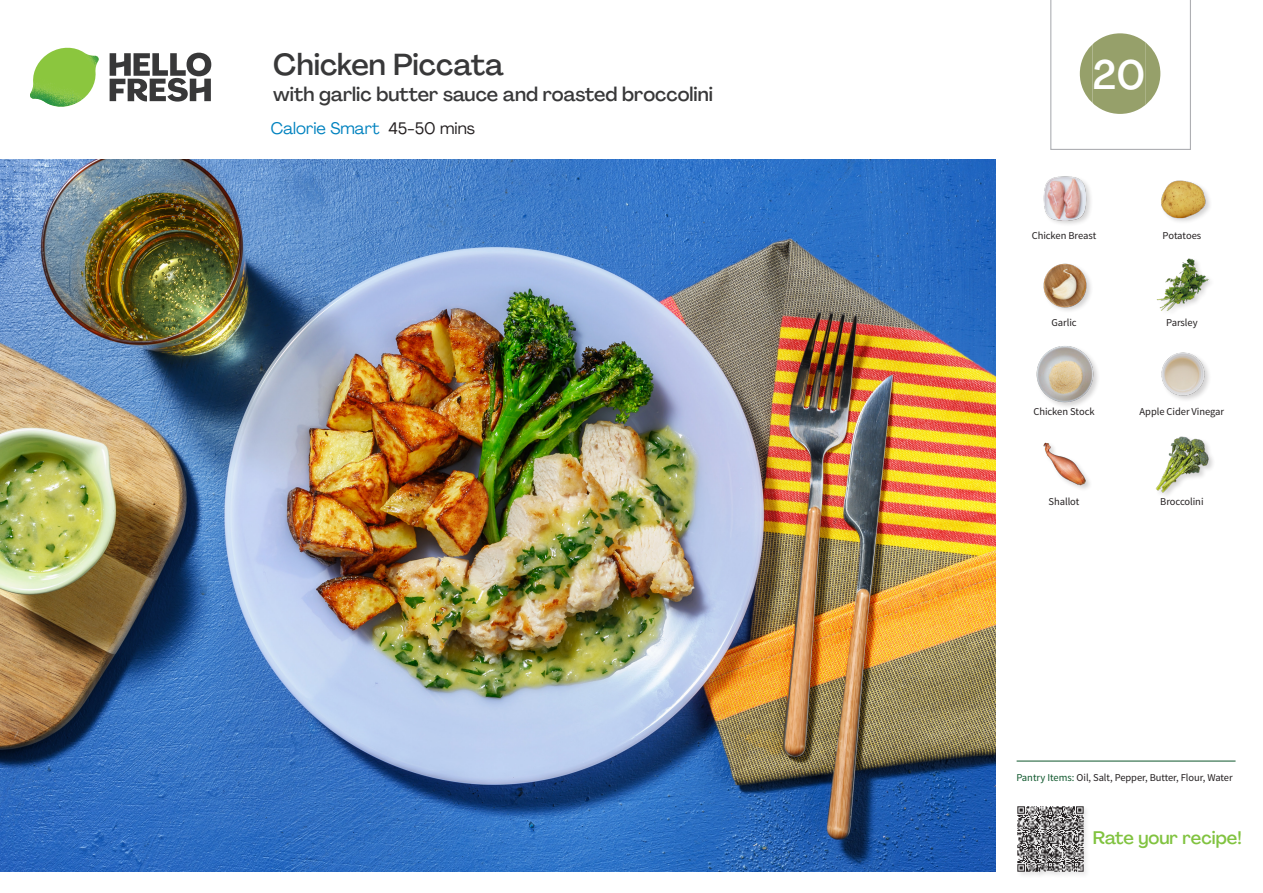
<style>
.page{position:relative;width:1263px;height:893px;background:#fff}
.page>*{position:absolute;margin:0;border:0;box-sizing:border-box;transform-origin:0 0}
._24_Recipe_Nr_Bag{font:500 40.5px "Agrandir";color:#fff}
._15_Titel_UK{font:500 30px "Agrandir";letter-spacing:-.005em;color:#383839}
._15_Titel_UK-2{font:500 19.5px "Agrandir";color:#383839}
.t1{font:500 18px "Agrandir";color:#81c340}
._02_Box_Type{font:16.5px "Agrandir";color:#0082bf}
._18_FRONT_ingredients_UK{font:10.5px "Source Sans Pro";letter-spacing:-.005em;color:#231f20}
.t2{font:10.5px "Source Sans Variable";letter-spacing:-.005em;color:#231f20}
.s1{color:#231f20}
.s2{font-family:"Source Sans Pro";color:#0e572c}
</style>
<div class="page">
<svg style="left:110px;top:53px;width:101px;height:49px"></svg>
<img style="left:30px;top:48px;width:69px;height:59px">
<img style="left:0;top:159px;width:995px;height:713px">
<hr style="left:1016px;top:761px;width:219px;height:1px;background:#0e572c">
<div style="left:1016px;top:805px;width:74px;height:74px;background:#fafafa"></div>
<img style="left:1017px;top:806px;width:69px;height:69px">
<img style="left:1161px;top:180px;width:49px;height:42px">
<img style="left:1043px;top:176px;width:48px;height:48px">
<img style="left:1156px;top:258px;width:54px;height:53px">
<img style="left:1043px;top:263px;width:48px;height:48px">
<img style="left:1161px;top:352px;width:48px;height:48px">
<div style="left:1035px;top:345px;width:66px;height:64px;background:#231f20;opacity:.2"></div>
<img style="left:1036px;top:345px;width:58px;height:58px">
<img style="left:1155px;top:436px;width:57px;height:57px">
<img style="left:1043px;top:442px;width:47px;height:47px">
<svg style="left:1050px;top:0;width:141px;height:150px"></svg>
<p class="_15_Titel_UK" style="left:273px;top:46px;width:232px">Chicken Piccata</p>
<p class="_15_Titel_UK-2" style="left:273px;top:82px;width:441px">with garlic butter sauce and roasted broccolini</p>
<p class="_02_Box_Type" style="left:271px;top:118px;width:206px">Calorie Smart <span class="s1">45-50 mins</span></p>
<p class="_24_Recipe_Nr_Bag" style="left:1092px;top:50px;width:54px">20</p>
<p class="_18_FRONT_ingredients_UK" style="left:1032px;top:229px;width:66px">Chicken Breast</p>
<p class="_18_FRONT_ingredients_UK" style="left:1162px;top:229px;width:40px">Potatoes</p>
<p class="_18_FRONT_ingredients_UK" style="left:1051px;top:316px;width:27px">Garlic</p>
<p class="_18_FRONT_ingredients_UK" style="left:1166px;top:316px;width:33px">Parsley</p>
<p class="_18_FRONT_ingredients_UK" style="left:1033px;top:405px;width:63px">Chicken Stock</p>
<p class="_18_FRONT_ingredients_UK" style="left:1139px;top:405px;width:86px">Apple Cider Vinegar</p>
<p class="_18_FRONT_ingredients_UK" style="left:1048px;top:495px;width:32px">Shallot</p>
<p class="_18_FRONT_ingredients_UK" style="left:1160px;top:495px;width:45px">Broccolini</p>
<p class="t2" style="left:1016px;top:771px;width:218px"><span class="s2">Pantry Items:</span> Oil, Salt, Pepper, Butter, Flour, Water</p>
<h3 class="t1" style="left:1093px;top:827px;width:150px">Rate your recipe!</h3>
</div>
